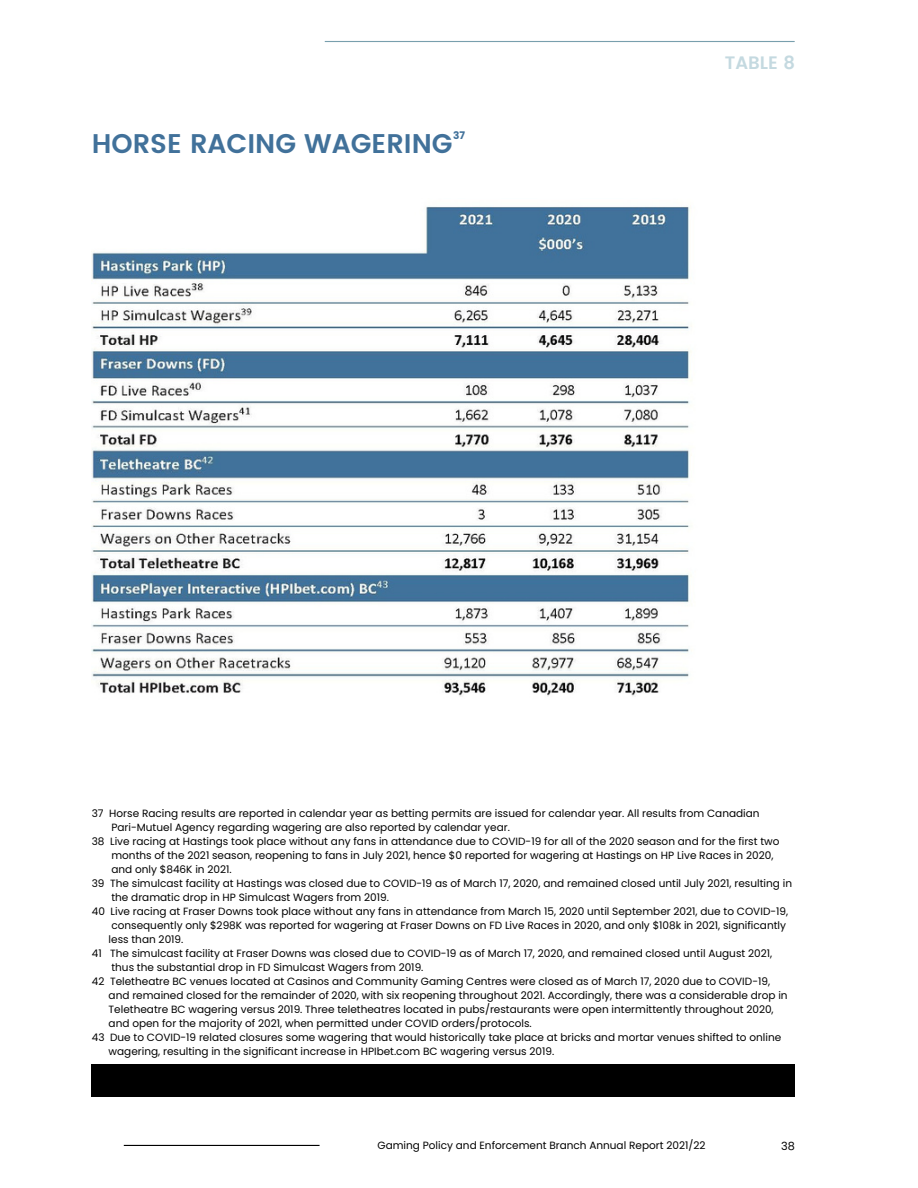
<style>
.page{position:relative;width:918px;height:1188px;background:#fff}
.page>*{position:absolute;margin:0;border:0;box-sizing:border-box;transform-origin:0 0}
.t1{font:600 27px "Poppins";color:#41719a}
.t2{font:600 18px "Poppins";color:#c4d9e0}
.t3{font:11.25px "Poppins";color:#000}
.t4{font:10.5px "Poppins";color:#000}
.t5{font:700 10.5px "Poppins";color:#41719a}
</style>
<div class="page">
<hr style="left:124px;top:1145px;width:196px;height:1px;background:#000">
<hr style="left:325px;top:41px;width:469px;height:1px;background:#789fad">
<div style="left:92px;top:1064px;width:703px;height:33px;background:#000"></div>
<img style="left:92px;top:206px;width:600px;height:491px">
<p class="t5" style="left:453px;top:128px;width:13px">37</p>
<h1 class="t1" style="left:92px;top:128px;width:362px">HORSE RACING WAGERING</h1>
<h2 class="t2" style="left:725px;top:52px;width:72px">TABLE 8</h2>
<p class="t4" style="left:92px;top:806px;width:669px">37 Horse Racing results are reported in calendar year as betting permits are issued for calendar year. All results from Canadian</p>
<p class="t4" style="left:111px;top:820px;width:400px">Pari-Mutuel Agency regarding wagering are also reported by calendar year.</p>
<p class="t4" style="left:92px;top:834px;width:689px">38 Live racing at Hastings took place without any fans in attendance due to COVID-19 for all of the 2020 season and for the first two</p>
<p class="t4" style="left:111px;top:848px;width:664px">months of the 2021 season, reopening to fans in July 2021, hence $0 reported for wagering at Hastings on HP Live Races in 2020,</p>
<p class="t4" style="left:111px;top:862px;width:122px">and only $846K in 2021.</p>
<p class="t4" style="left:92px;top:876px;width:702px">39 The simulcast facility at Hastings was closed due to COVID-19 as of March 17, 2020, and remained closed until July 2021, resulting in</p>
<p class="t4" style="left:111px;top:890px;width:279px">the dramatic drop in HP Simulcast Wagers from 2019.</p>
<p class="t4" style="left:92px;top:904px;width:698px">40 Live racing at Fraser Downs took place without any fans in attendance from March 15, 2020 until September 2021, due to COVID-19,</p>
<p class="t4" style="left:111px;top:918px;width:676px">consequently only $298K was reported for wagering at Fraser Downs on FD Live Races in 2020, and only $108k in 2021, significantly</p>
<p class="t4" style="left:109px;top:932px;width:76px">less than 2019.</p>
<p class="t4" style="left:92px;top:946px;width:682px">41 The simulcast facility at Fraser Downs was closed due to COVID-19 as of March 17, 2020, and remained closed until August 2021,</p>
<p class="t4" style="left:111px;top:960px;width:314px">thus the substantial drop in FD Simulcast Wagers from 2019.</p>
<p class="t4" style="left:92px;top:974px;width:680px">42 Teletheatre BC venues located at Casinos and Community Gaming Centres were closed as of March 17, 2020 due to COVID-19,</p>
<p class="t4" style="left:109px;top:988px;width:681px">and remained closed for the remainder of 2020, with six reopening throughout 2021. Accordingly, there was a considerable drop in</p>
<p class="t4" style="left:109px;top:1002px;width:667px">Teletheatre BC wagering versus 2019. Three teletheatres located in pubs/restaurants were open intermittently throughout 2020,</p>
<p class="t4" style="left:109px;top:1016px;width:425px">and open for the majority of 2021, when permitted under COVID orders/protocols.</p>
<p class="t4" style="left:92px;top:1030px;width:691px">43 Due to COVID-19 related closures some wagering that would historically take place at bricks and mortar venues shifted to online</p>
<p class="t4" style="left:109px;top:1044px;width:447px">wagering, resulting in the significant increase in HPIbet.com BC wagering versus 2019.</p>
<p class="t4" style="left:378px;top:1138px;width:329px">Gaming Policy and Enforcement Branch Annual Report 2021/22</p>
<p class="t3" style="left:781px;top:1138px;width:15px">38</p>
</div>
